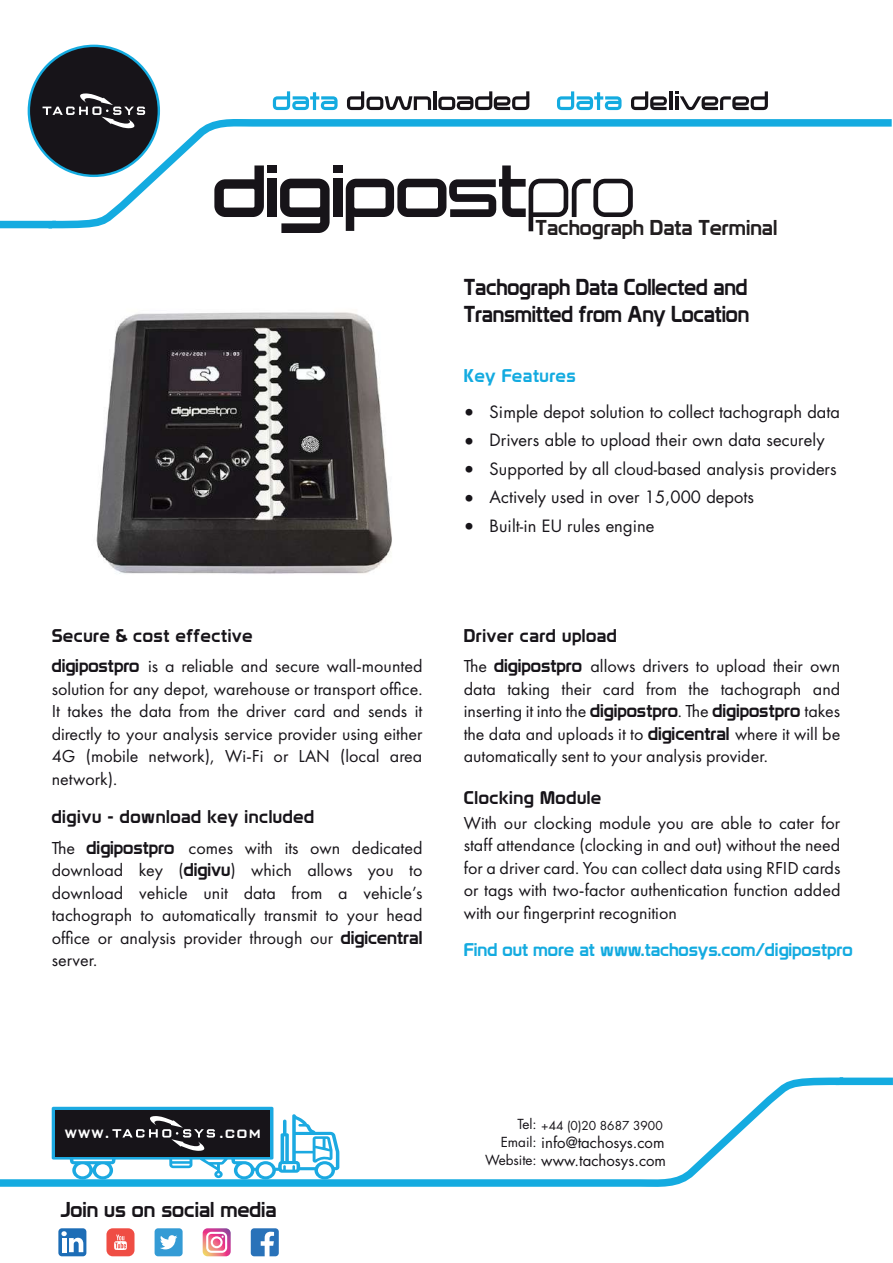
<style>
.page{position:relative;width:893px;height:1263px;background:#fff}
.page>*{position:absolute;margin:0;border:0;box-sizing:border-box;transform-origin:0 0}
.t1{font:22.5px/27px "Prototype";letter-spacing:-.01em;color:#171419;scale:.94 1}
.t2{font:21px "Prototype";color:#231f20}
.t3{font:21px "Prototype";color:#171419}
.t4{font:18px/22.5px "Futura PT";color:#171419;text-align:justify}
.t5{font:18px "Prototype";letter-spacing:.03em;color:#171419}
.t6{font:18px "Prototype";color:#14abe0}
.t7{font:18px "Prototype";letter-spacing:.03em;color:#14abe0}
.t8{font:18px/28.5px "Futura";color:#171419;text-align:justify}
.t9{font:16.5px/28.5px "Futura";letter-spacing:.005em;color:#18151a}
.t10{font:15px/18px "Futura";color:#171419}
.t11{font:13.5px/18px "Futura";color:#171419;text-align:right}
.t12{font:12px "Futura";color:#171419}
.t13{font:700 12px "Bank Gothic Pro";letter-spacing:.1em;color:#fff}
.s1{font-family:"Prototype"}
</style>
<div class="page">
<img style="left:96px;top:312px;width:296px;height:262px">
<svg style="left:438px;top:91px;width:91px;height:19px"></svg>
<hr style="left:433px;top:91px;width:4px;height:19px;background:#171419">
<svg style="left:347px;top:91px;width:84px;height:19px"></svg>
<svg style="left:273px;top:91px;width:65px;height:19px"></svg>
<svg style="left:631px;top:91px;width:36px;height:19px"></svg>
<svg style="left:675px;top:91px;width:93px;height:19px"></svg>
<hr style="left:669px;top:92px;width:3px;height:18px;background:#171419">
<svg style="left:557px;top:91px;width:65px;height:19px"></svg>
<svg style="left:28px;top:45px;width:132px;height:70px"></svg>
<svg style="left:0;top:115px;width:892px;height:117px"></svg>
<svg style="left:0;top:1077px;width:893px;height:110px"></svg>
<div style="left:58px;top:1228px;width:28px;height:28px;background:#1d6db6;border-radius:4px"></div>
<svg style="left:61px;top:1231px;width:22px;height:21px"></svg>
<svg style="left:251px;top:1228px;width:28px;height:28px"></svg>
<div style="left:155px;top:1228px;width:28px;height:28px;background:#349bd5;border-radius:4px"></div>
<svg style="left:160px;top:1235px;width:17px;height:14px"></svg>
<svg style="left:203px;top:1228px;width:28px;height:28px"></svg>
<div style="left:106px;top:1228px;width:28px;height:28px;background:#ef4d44;border-radius:6px"></div>
<svg style="left:114px;top:1234px;width:13px;height:16px"></svg>
<svg style="left:52px;top:1107px;width:287px;height:72px"></svg>
<svg style="left:214px;top:165px;width:50px;height:52px"></svg>
<div style="left:267px;top:165px;width:10px;height:8px;background:#171419"></div>
<div style="left:267px;top:179px;width:10px;height:38px;background:#171419"></div>
<div style="left:333px;top:165px;width:9px;height:8px;background:#171419"></div>
<div style="left:333px;top:179px;width:9px;height:38px;background:#171419"></div>
<svg style="left:280px;top:179px;width:50px;height:54px"></svg>
<svg style="left:346px;top:165px;width:287px;height:66px"></svg>
<p class="t2" style="left:536px;top:215px;width:243px">Tachograph Data Terminal</p>
<p class="t1" style="left:464px;top:273px;width:305px">Tachograph Data Collected and<br>Transmitted from Any Location</p>
<p class="t7" style="left:464px;top:365px;width:114px">Key Features</p>
<p class="t8" style="left:464px;top:399px;width:12px">• • • • •</p>
<p class="t9" style="left:490px;top:398px;width:352px">Simple depot solution to collect tachograph data Drivers able to upload their own data securely Supported by all cloud-based analysis providers Actively used in over 15,000 depots<br>Built-in EU rules engine</p>
<p class="t5" style="left:52px;top:625px;width:202px">Secure &amp; cost effective</p>
<p class="t5" style="left:464px;top:625px;width:155px">Driver card upload</p>
<p class="t4" style="left:52px;top:655px;width:372px"><span class="s1">digipostpro</span> is a reliable and secure wall-mounted solution for any depot, warehouse or transport office.<br>It takes the data from the driver card and sends it directly to your analysis service provider using either 4G (mobile network), Wi-Fi or LAN (local area network).</p>
<p class="t5" style="left:52px;top:806px;width:264px">digivu - download key included</p>
<p class="t4" style="left:52px;top:836px;width:372px">The <span class="s1">digipostpro</span> comes with its own dedicated download key (<span class="s1">digivu</span>) which allows you to download vehicle unit data from a vehicle’s tachograph to automatically transmit to your head office or analysis provider through our <span class="s1">digicentral </span>server.</p>
<p class="t4" style="left:464px;top:655px;width:378px">The <span class="s1">digipostpro</span> allows drivers to upload their own data taking their card from the tachograph and inserting it into the <span class="s1">digipostpro</span>. The <span class="s1">digipostpro</span> takes the data and uploads it to <span class="s1">digicentral</span> where it will be automatically sent to your analysis provider.</p>
<p class="t5" style="left:464px;top:786px;width:139px">Clocking Module</p>
<p class="t4" style="left:464px;top:811px;width:378px">With our clocking module you are able to cater for staff attendance (clocking in and out) without the need for a driver card. You can collect data using RFID cards or tags with two-factor authentication function added with our fingerprint recognition</p>
<p class="t6" style="left:464px;top:939px;width:390px">Find out more at www.tachosys.com/digipostpro</p>
<p class="t13" style="left:65px;top:1126px;width:46px">WWW.</p>
<p class="t13" style="left:220px;top:1126px;width:43px">.COM</p>
<p class="t11" style="left:485px;top:1115px;width:53px">Tel:<br>Email:<br>Website:</p>
<p class="t12" style="left:541px;top:1118px;width:123px">+44 (0)20 8687 3900</p>
<p class="t10" style="left:541px;top:1133px;width:126px">info@tachosys.com www.tachosys.com</p>
<p class="t3" style="left:61px;top:1196px;width:217px">Join us on social media</p>
</div>
